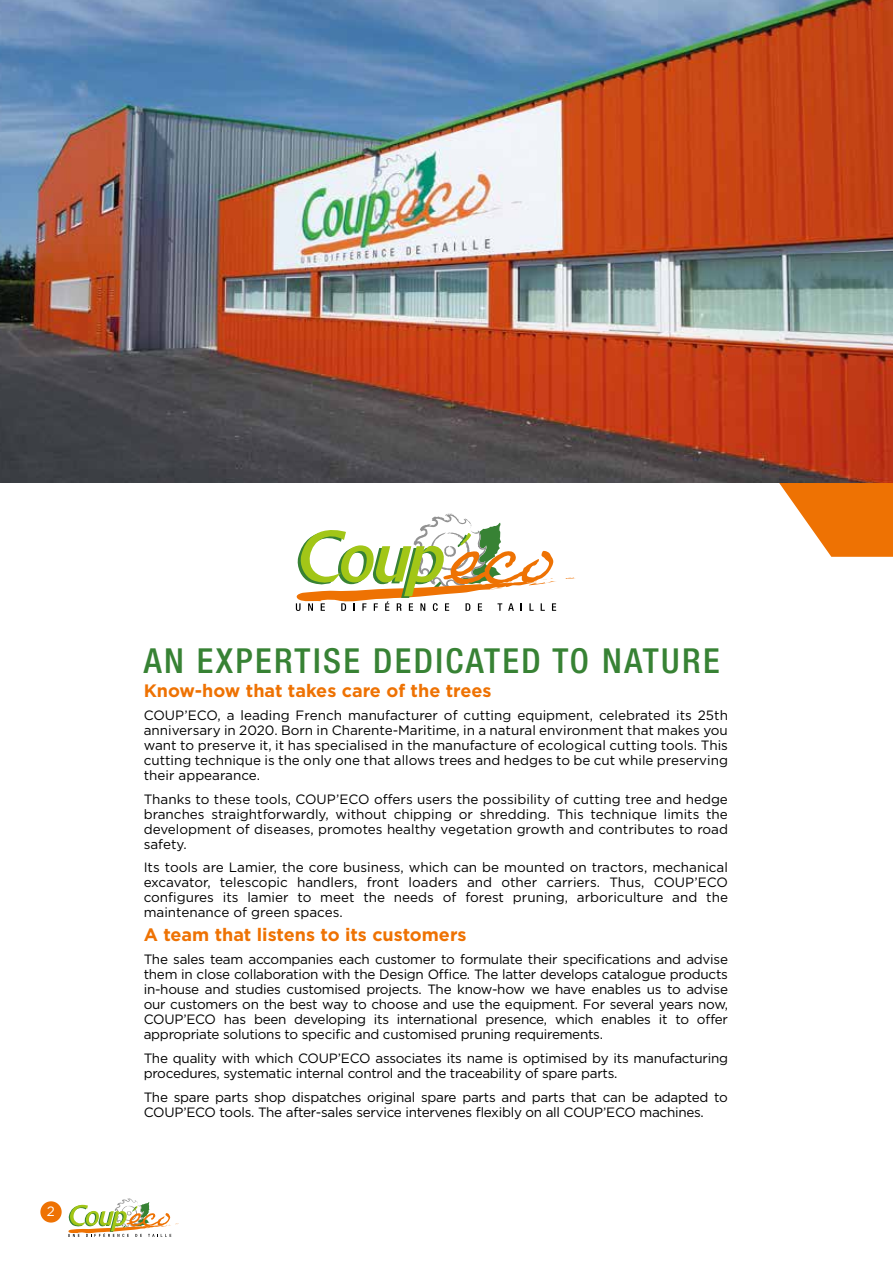
<style>
.page{position:relative;width:893px;height:1263px;background:#fff}
.page>*{position:absolute;margin:0;border:0;box-sizing:border-box;transform-origin:0 0}
.t1{font:500 condensed 34.5px "Helvetica Neue";letter-spacing:.07em;color:#378234}
.t2{font:700 18px "Gotham";color:#ee7203}
.t3{font:13.5px/15px "Gotham";letter-spacing:-.02em;color:#000;text-align:justify}
.t4{font:13.5px "Gotham";color:#fff}
</style>
<div class="page">
<div style="left:40px;top:1201px;width:22px;height:21px;background:#ee7203;border-radius:50%"></div>
<svg style="left:68px;top:1198px;width:111px;height:39px"></svg>
<svg style="left:779px;top:483px;width:114px;height:74px"></svg>
<img style="left:0;top:0;width:893px;height:483px">
<svg style="left:565px;top:577px;width:10px;height:2px"></svg>
<svg style="left:296px;top:513px;width:261px;height:98px"></svg>
<p class="t4" style="left:47px;top:1203px;width:10px">2</p>
<h1 class="t1" style="left:144px;top:641px;width:578px">AN EXPERTISE DEDICATED TO NATURE</h1>
<h2 class="t2" style="left:144px;top:679px;width:349px">Know-how that takes care of the trees</h2>
<p class="t3" style="left:144px;top:708px;width:586px">COUP’ECO, a leading French manufacturer of cutting equipment, celebrated its 25th anniversary in 2020. Born in Charente-Maritime, in a natural environment that makes you want to preserve it, it has specialised in the manufacture of ecological cutting tools. This cutting technique is the only one that allows trees and hedges to be cut while preserving their appearance.</p>
<p class="t3" style="left:144px;top:791px;width:586px">Thanks to these tools, COUP’ECO offers users the possibility of cutting tree and hedge branches straightforwardly, without chipping or shredding. This technique limits the development of diseases, promotes healthy vegetation growth and contributes to road safety.</p>
<p class="t3" style="left:144px;top:860px;width:586px">Its tools are Lamier, the core business, which can be mounted on tractors, mechanical excavator, telescopic handlers, front loaders and other carriers. Thus, COUP’ECO configures its lamier to meet the needs of forest pruning, arboriculture and the maintenance of green spaces.</p>
<h2 class="t2" style="left:144px;top:923px;width:324px">A team that listens to its customers</h2>
<p class="t3" style="left:144px;top:952px;width:586px">The sales team accompanies each customer to formulate their specifications and advise them in close collaboration with the Design Office. The latter develops catalogue products in-house and studies customised projects. The know-how we have enables us to advise our customers on the best way to choose and use the equipment. For several years now, COUP’ECO has been developing its international presence, which enables it to offer appropriate solutions to specific and customised pruning requirements.</p>
<p class="t3" style="left:144px;top:1050px;width:586px">The quality with which COUP’ECO associates its name is optimised by its manufacturing procedures, systematic internal control and the traceability of spare parts.</p>
<p class="t3" style="left:144px;top:1089px;width:586px">The spare parts shop dispatches original spare parts and parts that can be adapted to<br>COUP’ECO tools. The after-sales service intervenes flexibly on all COUP’ECO machines.</p>
</div>
